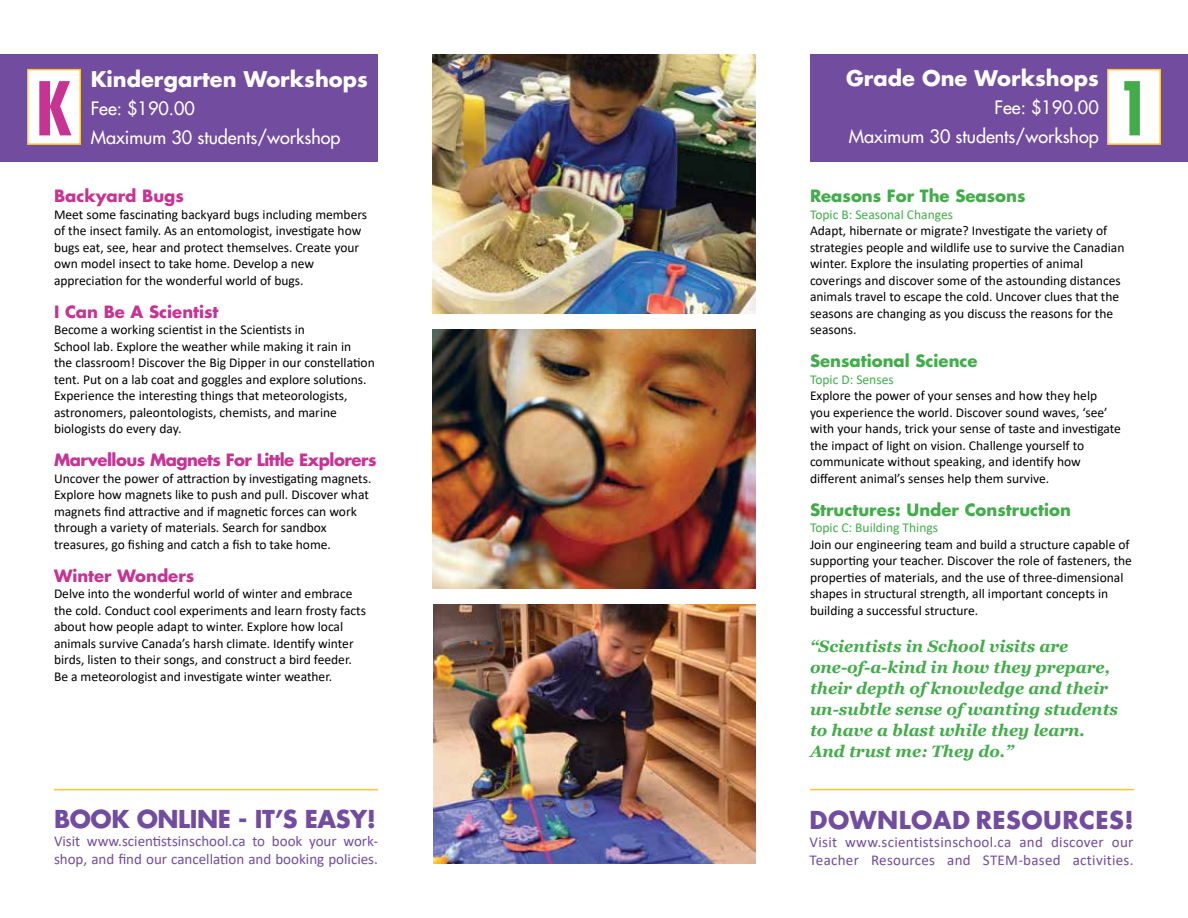
<style>
.page{position:relative;width:1188px;height:918px;background:#fff}
.page>*{position:absolute;margin:0;border:0;box-sizing:border-box;transform-origin:0 0}
.t1{font:700 condensed 72px "Futura";color:#c83293}
.t2{font:700 condensed 72px "Futura";color:#41ad49}
.t3{font:700 24px "Futura";letter-spacing:-.02em;color:#724c9f}
.t4{font:700 24px "Futura";letter-spacing:.02em;color:#724c9f}
.t5{font:700 21px "Futura";color:#fff}
.t6{font:18px/28.5px "Futura";color:#fff}
.t7{font:italic 700 16.5px/21px "Georgia";color:#41ad49}
.t8{font:700 16.5px "Futura";color:#41ad49}
.t9{font:700 16.5px "Futura";letter-spacing:-.005em;color:#c83293}
.t10{font:700 16.5px "Futura";letter-spacing:-.03em;color:#c83293}
.t11{font:15px/18px "Calibri";letter-spacing:.005em;color:#724c9f}
.t12{font:13.5px/16.5px "Calibri";color:#000}
.t13{font:13.5px "Calibri";color:#41ad49}
</style>
<div class="page">
<div style="left:0;top:54px;width:378px;height:108px;background:#724c9f"></div>
<div style="left:28px;top:70px;width:52px;height:74px;background:#fff"></div>
<div style="left:27px;top:69px;width:54px;height:76px;border:2px solid #ffc52f"></div>
<div style="left:810px;top:54px;width:378px;height:108px;background:#724c9f"></div>
<div style="left:1108px;top:70px;width:52px;height:74px;background:#fff"></div>
<div style="left:1107px;top:69px;width:54px;height:76px;border:2px solid #ffc52f"></div>
<img style="left:432px;top:329px;width:324px;height:260px">
<img style="left:434px;top:605px;width:322px;height:259px">
<img style="left:432px;top:54px;width:324px;height:259px">
<hr style="left:54px;top:789px;width:324px;height:1px;background:#ffc52f">
<hr style="left:810px;top:789px;width:324px;height:1px;background:#ffc52f">
<h3 class="t5" style="left:846px;top:64px;width:254px">Grade One Workshops</h3>
<h3 class="t6" style="left:849px;top:93px;width:251px;text-align:right">Fee: $190.00<br>Maximum 30 students/workshop</h3>
<h3 class="t5" style="left:91px;top:65px;width:279px">Kindergarten Workshops</h3>
<h3 class="t6" style="left:91px;top:94px;width:251px">Fee: $190.00<br>Maximum 30 students/workshop</h3>
<h1 class="t1" style="left:36px;top:64px;width:38px">K</h1>
<h1 class="t2" style="left:1116px;top:64px;width:37px">1</h1>
<p class="t9" style="left:54px;top:185px;width:131px">Backyard Bugs</p>
<p class="t12" style="left:54px;top:206px;width:315px">Meet some fascinating backyard bugs including members of the insect family. As an entomologist, investigate how bugs eat, see, hear and protect themselves. Create your own model insect to take home. Develop a new appreciation for the wonderful world of bugs.</p>
<p class="t9" style="left:54px;top:300px;width:166px">I Can Be A Scientist</p>
<p class="t12" style="left:54px;top:321px;width:322px">Become a working scientist in the Scientists in<br>School lab. Explore the weather while making it rain in<br>the classroom! Discover the Big Dipper in our constellation tent. Put on a lab coat and goggles and explore solutions.<br>Experience the interesting things that meteorologists, astronomers, paleontologists, chemists, and marine biologists do every day.</p>
<p class="t10" style="left:54px;top:449px;width:324px">Marvellous Magnets For Little Explorers</p>
<p class="t12" style="left:54px;top:470px;width:319px">Uncover the power of attraction by investigating magnets.<br>Explore how magnets like to push and pull. Discover what magnets find attractive and if magnetic forces can work through a variety of materials. Search for sandbox treasures, go fishing and catch a fish to take home.</p>
<p class="t9" style="left:54px;top:564px;width:142px">Winter Wonders</p>
<p class="t12" style="left:54px;top:585px;width:314px">Delve into the wonderful world of winter and embrace the cold. Conduct cool experiments and learn frosty facts about how people adapt to winter. Explore how local animals survive Canada’s harsh climate. Identify winter birds, listen to their songs, and construct a bird feeder.<br>Be a meteorologist and investigate winter weather.</p>
<h2 class="t3" style="left:54px;top:803px;width:324px">BOOK ONLINE - IT’S EASY!</h2>
<p class="t11" style="left:54px;top:831px;width:325px">Visit www.scientistsinschool.ca to book your work&shy;shop, and find our cancellation and booking policies.</p>
<p class="t8" style="left:810px;top:185px;width:217px">Reasons For The Seasons</p>
<p class="t13" style="left:810px;top:205px;width:145px">Topic B: Seasonal Changes</p>
<p class="t12" style="left:810px;top:222px;width:316px">Adapt, hibernate or migrate? Investigate the variety of strategies people and wildlife use to survive the Canadian winter. Explore the insulating properties of animal coverings and discover some of the astounding distances animals travel to escape the cold. Uncover clues that the seasons are changing as you discuss the reasons for the seasons.</p>
<p class="t8" style="left:810px;top:350px;width:169px">Sensational Science</p>
<p class="t13" style="left:810px;top:370px;width:85px">Topic D: Senses</p>
<p class="t12" style="left:810px;top:387px;width:313px">Explore the power of your senses and how they help<br>you experience the world. Discover sound waves, ‘see’ with your hands, trick your sense of taste and investigate the impact of light on vision. Challenge yourself to communicate without speaking, and identify how different animal’s senses help them survive.</p>
<p class="t8" style="left:810px;top:498px;width:262px">Structures: Under Construction</p>
<p class="t13" style="left:810px;top:518px;width:130px">Topic C: Building Things</p>
<p class="t12" style="left:810px;top:536px;width:324px">Join our engineering team and build a structure capable of supporting your teacher. Discover the role of fasteners, the properties of materials, and the use of three-dimensional shapes in structural strength, all important concepts in building a successful structure.</p>
<p class="t7" style="left:810px;top:636px;width:310px">“Scientists in School visits are one-of-a-kind in how they prepare, their depth of knowledge and their un-subtle sense of wanting students to have a blast while they learn.<br>And trust me: They do.”</p>
<h2 class="t4" style="left:810px;top:804px;width:326px">DOWNLOAD RESOURCES!</h2>
<p class="t11" style="left:810px;top:833px;width:325px">Visit www.scientistsinschool.ca and discover our<br>Teacher Resources and STEM-based activities.</p>
</div>
